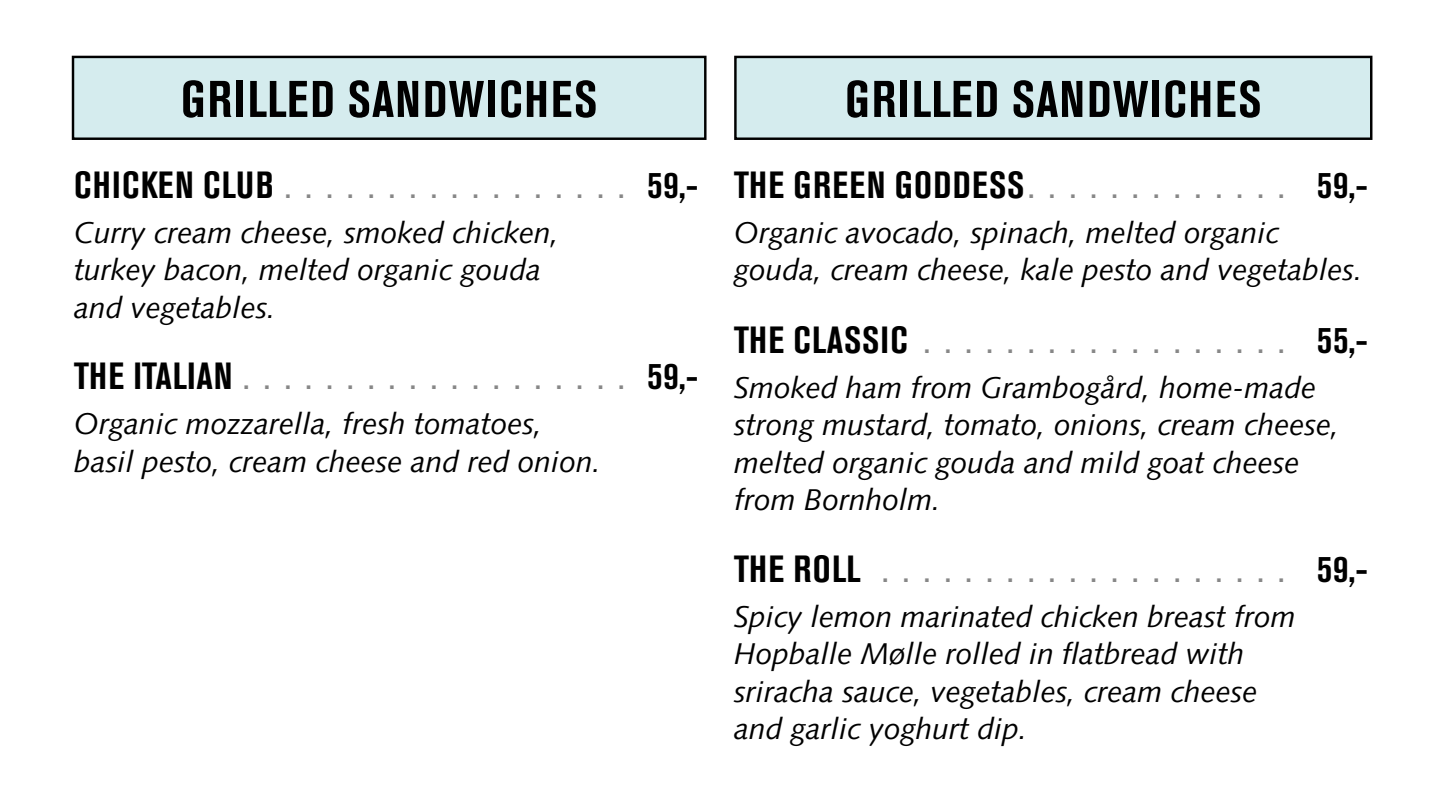
<style>
.page{position:relative;width:1440px;height:810px;background:#fff}
.page>*{position:absolute;margin:0;border:0;box-sizing:border-box;transform-origin:0 0}
.t1{font:700 condensed 51px "Akzidenz Grotesk BE";letter-spacing:.035em;color:#000}
.t2{font:37.5px "Syntax";color:#878787}
.t3{font:700 condensed 37.5px "Akzidenz Grotesk BE";letter-spacing:.035em;color:#000}
.t4{font:italic 30px/37.5px "Syntax";color:#000}
.s1{font-family:"Akzidenz Grotesk BE";font-weight:700;font-stretch:condensed;color:#000}
.s2{font-family:"Syntax";font-weight:400;font-stretch:normal;color:#878787}
</style>
<div class="page">
<div style="left:735px;top:57px;width:636px;height:82px;background:#d5ecee"></div>
<div style="left:734px;top:56px;width:638px;height:84px;border:2px solid #000"></div>
<div style="left:73px;top:57px;width:632px;height:82px;background:#d5ecee"></div>
<div style="left:72px;top:56px;width:635px;height:84px;border:2px solid #000"></div>
<h1 class="t1" style="left:181px;top:70px;width:418px">GRILLED SANDWICHES</h1>
<p class="t2" style="left:74px;top:163px;width:625px"><span class="s1">CHICKEN CLUB</span> . . . . . . . . . . . . . . . . . <span class="s1">59,-</span></p>
<p class="t4" style="left:74px;top:214px;width:487px">Curry cream cheese, smoked chicken, turkey bacon, melted organic gouda and vegetables.</p>
<p class="t2" style="left:74px;top:354px;width:625px"><span class="s1">THE ITALIAN</span> . . . . . . . . . . . . . . . . . . . <span class="s1">59,-</span></p>
<p class="t4" style="left:74px;top:405px;width:528px">Organic mozzarella, fresh tomatoes, basil pesto, cream cheese and red onion.</p>
<h1 class="t1" style="left:845px;top:70px;width:418px">GRILLED SANDWICHES</h1>
<p class="t3" style="left:734px;top:163px;width:635px">THE GREEN GODDESS <span class="s2">. . . . . . . . . . . . .</span> 59,-</p>
<p class="t4" style="left:734px;top:214px;width:630px">Organic avocado, spinach, melted organic gouda, cream cheese, kale pesto and vegetables.</p>
<p class="t2" style="left:734px;top:318px;width:635px"><span class="s1">THE CLASSIC</span> . . . . . . . . . . . . . . . . . . <span class="s1">55,-</span></p>
<p class="t4" style="left:734px;top:369px;width:607px">Smoked ham from Grambogård, home-made strong mustard, tomato, onions, cream cheese, melted organic gouda and mild goat cheese from Bornholm.</p>
<p class="t2" style="left:734px;top:546px;width:635px"><span class="s1">THE ROLL</span> . . . . . . . . . . . . . . . . . . . . <span class="s1">59,-</span></p>
<p class="t4" style="left:734px;top:597px;width:563px">Spicy lemon marinated chicken breast from Hopballe Mølle rolled in flatbread with sriracha sauce, vegetables, cream cheese and garlic yoghurt dip.</p>
</div>
